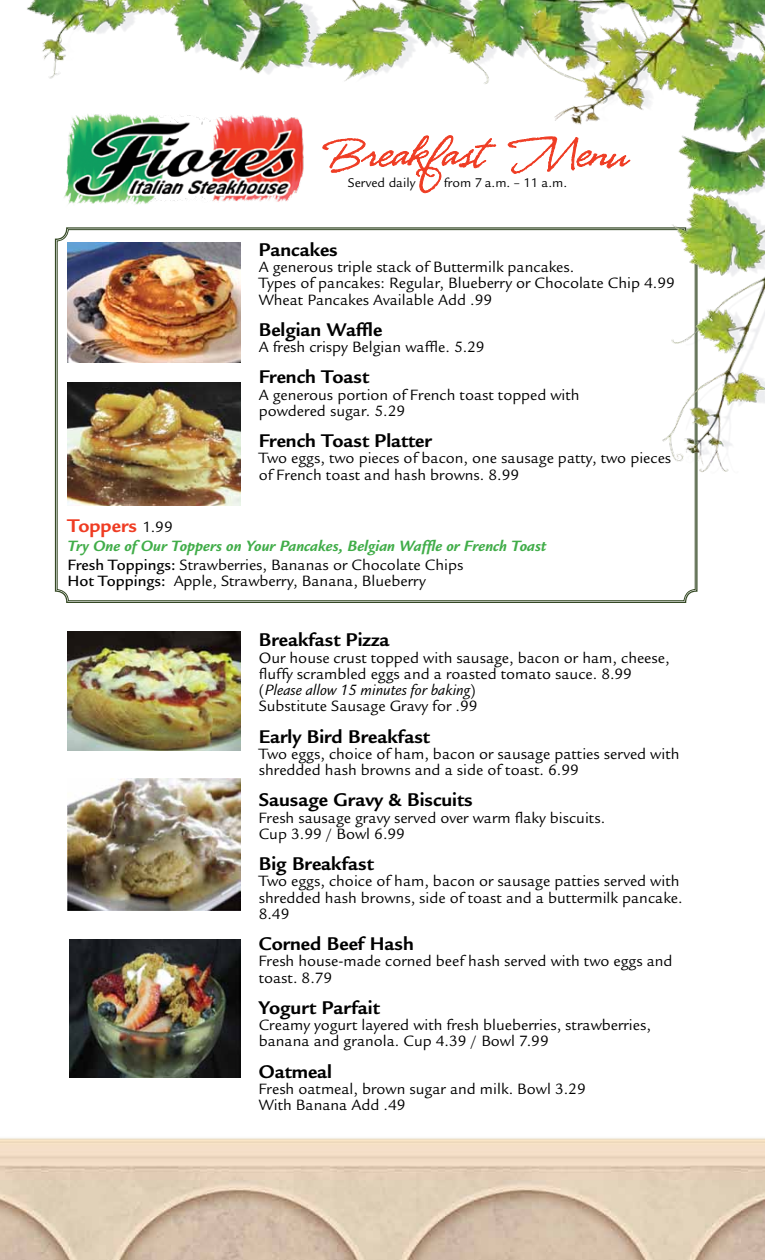
<style>
.page{position:relative;width:765px;height:1260px;background:#fff}
.page>*{position:absolute;margin:0;border:0;box-sizing:border-box;transform-origin:0 0}
.t1{font:56.25px "Rixscript Two";color:#ef3c23}
.t2{font:700 20px "Legacy Sans";color:#000}
.t3{font:700 20px "Legacy Sans";color:#ef3c23}
.t4{font:16.25px/16.2px "Legacy Sans";color:#000}
.t5{font:italic 700 16.25px/19px "Legacy Sans";color:#41ad49}
.t6{font:13.75px "Legacy Sans";color:#000}
.s1{font-weight:400;font-size:16.25px;color:#000}
.s2{font-weight:500;font-style:normal;color:#000}
.s3{font-weight:400;font-style:normal;color:#000}
.s4{font-weight:500}
.s5{font-style:italic}
</style>
<div class="page">
<img style="left:0;top:0;width:765px;height:1260px">
<img style="left:68px;top:242px;width:172px;height:120px">
<img style="left:68px;top:382px;width:172px;height:124px">
<img style="left:68px;top:632px;width:172px;height:119px">
<img style="left:70px;top:940px;width:170px;height:138px">
<img style="left:68px;top:779px;width:172px;height:132px">
<img style="left:59px;top:102px;width:250px;height:138px">
<svg style="left:322px;top:135px;width:174px;height:58px"></svg>
<svg style="left:508px;top:134px;width:123px;height:40px"></svg>
<h1 class="t1" style="left:323px;top:124px;width:308px">Breakfast Menu</h1>
<p class="t6" style="left:348px;top:175px;width:69px">Served daily</p>
<p class="t6" style="left:444px;top:175px;width:125px">from 7 a.m. – 11 a.m.</p>
<p class="t2" style="left:259px;top:238px;width:81px">Pancakes</p>
<p class="t4" style="left:259px;top:259px;width:418px">A generous triple stack of Buttermilk pancakes.<br>Types of pancakes: Regular, Blueberry or Chocolate Chip 4.99<br>Wheat Pancakes Available Add .99</p>
<p class="t2" style="left:259px;top:318px;width:125px">Belgian Waffle</p>
<p class="t4" style="left:259px;top:339px;width:227px">A fresh crispy Belgian waffle. 5.29</p>
<p class="t2" style="left:259px;top:365px;width:112px">French Toast</p>
<p class="t4" style="left:259px;top:386px;width:322px">A generous portion of French toast topped with powdered sugar. 5.29</p>
<p class="t2" style="left:259px;top:429px;width:175px">French Toast Platter</p>
<p class="t4" style="left:259px;top:450px;width:414px">Two eggs, two pieces of bacon, one sausage patty, two pieces of French toast and hash browns. 8.99</p>
<p class="t3" style="left:68px;top:514px;width:107px">Toppers <span class="s1">1.99</span></p>
<p class="t5" style="left:67px;top:537px;width:480px">Try One of Our Toppers on Your Pancakes, Belgian Waffle or French Toast<br><span class="s2">Fresh Toppings:</span> <span class="s3">Strawberries, Bananas or Chocolate Chips</span></p>
<p class="t4" style="left:67px;top:573px;width:360px"><span class="s4">Hot Toppings:</span> Apple, Strawberry, Banana, Blueberry</p>
<p class="t2" style="left:259px;top:629px;width:132px">Breakfast Pizza</p>
<p class="t4" style="left:259px;top:650px;width:412px">Our house crust topped with sausage, bacon or ham, cheese, fluffy scrambled eggs and a roasted tomato sauce. 8.99 (<span class="s5">Please allow 15 minutes for baking</span>)<br>Substitute Sausage Gravy for .99</p>
<p class="t2" style="left:259px;top:725px;width:173px">Early Bird Breakfast</p>
<p class="t4" style="left:259px;top:746px;width:422px">Two eggs, choice of ham, bacon or sausage patties served with shredded hash browns and a side of toast. 6.99</p>
<p class="t2" style="left:259px;top:789px;width:215px">Sausage Gravy &amp; Biscuits</p>
<p class="t4" style="left:259px;top:810px;width:348px">Fresh sausage gravy served over warm flaky biscuits.<br>Cup 3.99 / Bowl 6.99</p>
<p class="t2" style="left:259px;top:852px;width:116px">Big Breakfast</p>
<p class="t4" style="left:259px;top:873px;width:425px">Two eggs, choice of ham, bacon or sausage patties served with shredded hash browns, side of toast and a buttermilk pancake.<br>8.49</p>
<p class="t2" style="left:259px;top:932px;width:157px">Corned Beef Hash</p>
<p class="t4" style="left:259px;top:953px;width:415px">Fresh house-made corned beef hash served with two eggs and toast. 8.79</p>
<p class="t2" style="left:259px;top:996px;width:122px">Yogurt Parfait</p>
<p class="t4" style="left:259px;top:1017px;width:394px">Creamy yogurt layered with fresh blueberries, strawberries, banana and granola. Cup 4.39 / Bowl 7.99</p>
<p class="t2" style="left:259px;top:1060px;width:75px">Oatmeal</p>
<p class="t4" style="left:259px;top:1081px;width:329px">Fresh oatmeal, brown sugar and milk. Bowl 3.29<br>With Banana Add .49</p>
</div>
